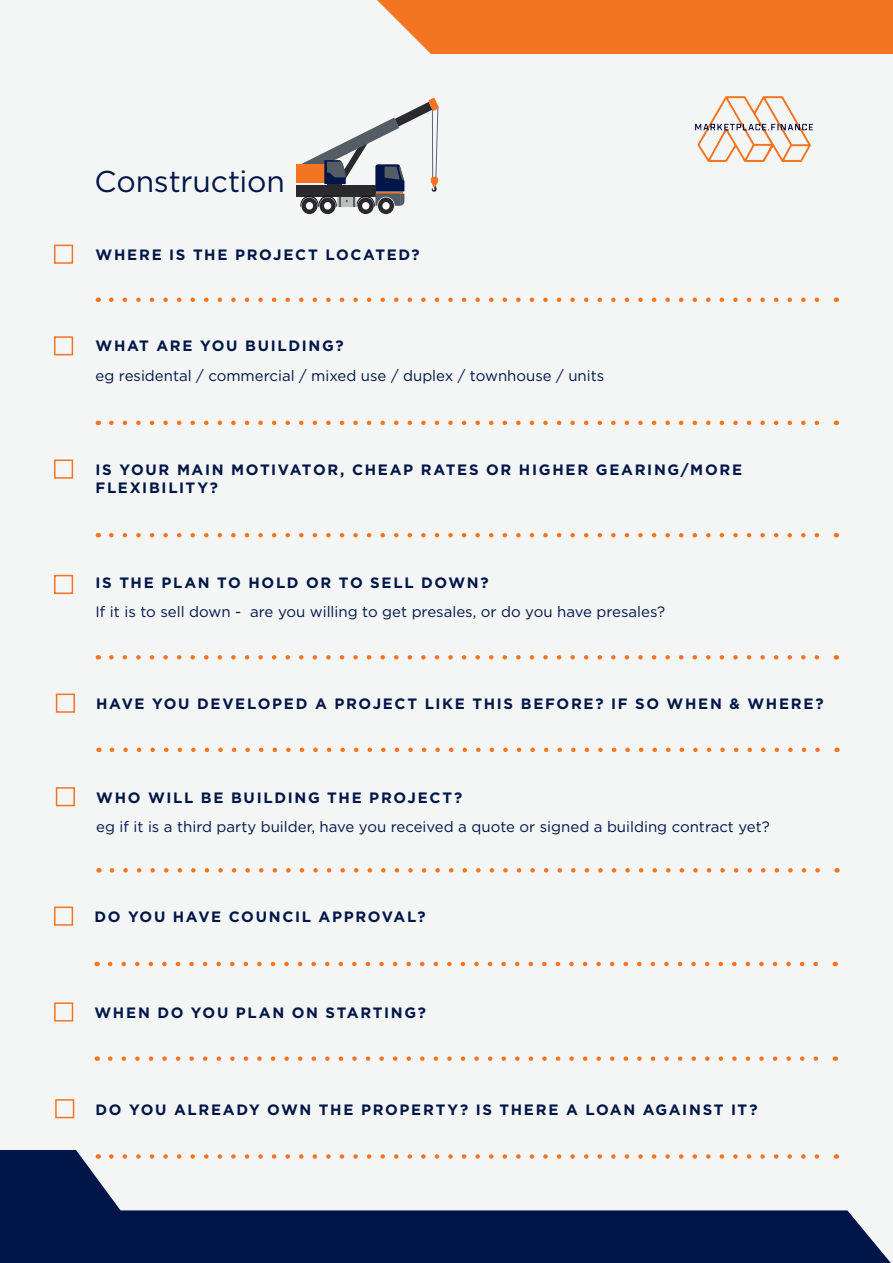
<style>
.page{position:relative;width:893px;height:1263px;background:#f4f5f5}
.page>*{position:absolute;margin:0;border:0;box-sizing:border-box;transform-origin:0 0}
.Heading{font:30px "Gotham";letter-spacing:-.005em;color:#001648}
.Subheading{font:700 15px/18px "Gotham";letter-spacing:.11em;color:#001648}
.Paragraph{font:15px "Gotham";color:#001648}
</style>
<div class="page">
<div style="left:377px;top:0;width:516px;height:54px;background:#f47521"></div>
<svg style="left:0;top:1150px;width:891px;height:113px;fill:#001648"></svg>
<img style="left:695px;top:96px;width:119px;height:66px">
<svg style="left:111px;top:297px;width:709px;height:5px"></svg>
<svg style="left:111px;top:421px;width:709px;height:4px"></svg>
<svg style="left:111px;top:533px;width:709px;height:4px"></svg>
<svg style="left:111px;top:655px;width:709px;height:4px"></svg>
<div style="left:54px;top:245px;width:19px;height:19px;border:2px solid #f47521"></div>
<div style="left:54px;top:336px;width:19px;height:19px;border:2px solid #f47521"></div>
<div style="left:54px;top:459px;width:19px;height:20px;border:2px solid #f47521"></div>
<div style="left:54px;top:575px;width:19px;height:19px;border:2px solid #f47521"></div>
<svg style="left:112px;top:747px;width:708px;height:5px"></svg>
<svg style="left:112px;top:868px;width:708px;height:4px"></svg>
<svg style="left:110px;top:962px;width:708px;height:4px"></svg>
<svg style="left:110px;top:1056px;width:708px;height:5px"></svg>
<svg style="left:111px;top:1154px;width:718px;height:5px"></svg>
<div style="left:56px;top:694px;width:19px;height:19px;border:2px solid #f47521"></div>
<div style="left:56px;top:787px;width:19px;height:19px;border:2px solid #f47521"></div>
<div style="left:54px;top:906px;width:19px;height:20px;border:2px solid #f47521"></div>
<div style="left:54px;top:1002px;width:19px;height:19px;border:2px solid #f47521"></div>
<div style="left:55px;top:1099px;width:19px;height:19px;border:2px solid #f47521"></div>
<div style="left:296px;top:185px;width:80px;height:12px;background:#29292e"></div>
<div style="left:378px;top:197px;width:16px;height:17px;background:#29292e;border-radius:50%"></div>
<svg style="left:382px;top:202px;width:8px;height:8px"></svg>
<div style="left:320px;top:197px;width:16px;height:17px;background:#29292e;border-radius:50%"></div>
<svg style="left:324px;top:202px;width:7px;height:8px"></svg>
<div style="left:358px;top:197px;width:16px;height:17px;background:#29292e;border-radius:50%"></div>
<div style="left:362px;top:202px;width:7px;height:8px;background:#fff;border-radius:50%"></div>
<div style="left:301px;top:197px;width:16px;height:17px;background:#29292e;border-radius:50%"></div>
<svg style="left:306px;top:202px;width:7px;height:8px"></svg>
<div style="left:296px;top:164px;width:29px;height:19px;background:#f47521"></div>
<svg style="left:300px;top:98px;width:139px;height:109px"></svg>
<p class="Heading" style="left:94px;top:163px;width:192px">Construction</p>
<p class="Subheading" style="left:96px;top:246px;width:326px">WHERE IS THE PROJECT LOCATED?</p>
<p class="Subheading" style="left:96px;top:337px;width:250px">WHAT ARE YOU BUILDING?</p>
<p class="Paragraph" style="left:96px;top:366px;width:510px">eg residental / commercial / mixed use / duplex / townhouse / units</p>
<p class="Subheading" style="left:96px;top:461px;width:648px">IS YOUR MAIN MOTIVATOR, CHEAP RATES OR HIGHER GEARING/MORE<br>FLEXIBILITY?</p>
<p class="Subheading" style="left:96px;top:573px;width:394px">IS THE PLAN TO HOLD OR TO SELL DOWN?</p>
<p class="Paragraph" style="left:96px;top:602px;width:571px">If it is to sell down - are you willing to get presales, or do you have presales?</p>
<p class="Subheading" style="left:96px;top:695px;width:729px">HAVE YOU DEVELOPED A PROJECT LIKE THIS BEFORE? IF SO WHEN &amp; WHERE?</p>
<p class="Subheading" style="left:96px;top:788px;width:368px">WHO WILL BE BUILDING THE PROJECT?</p>
<p class="Paragraph" style="left:96px;top:817px;width:675px">eg if it is a third party builder, have you received a quote or signed a building contract yet?</p>
<p class="Subheading" style="left:94px;top:908px;width:333px">DO YOU HAVE COUNCIL APPROVAL?</p>
<p class="Subheading" style="left:95px;top:1003px;width:333px">WHEN DO YOU PLAN ON STARTING?</p>
<p class="Subheading" style="left:96px;top:1100px;width:663px">DO YOU ALREADY OWN THE PROPERTY? IS THERE A LOAN AGAINST IT?</p>
</div>
